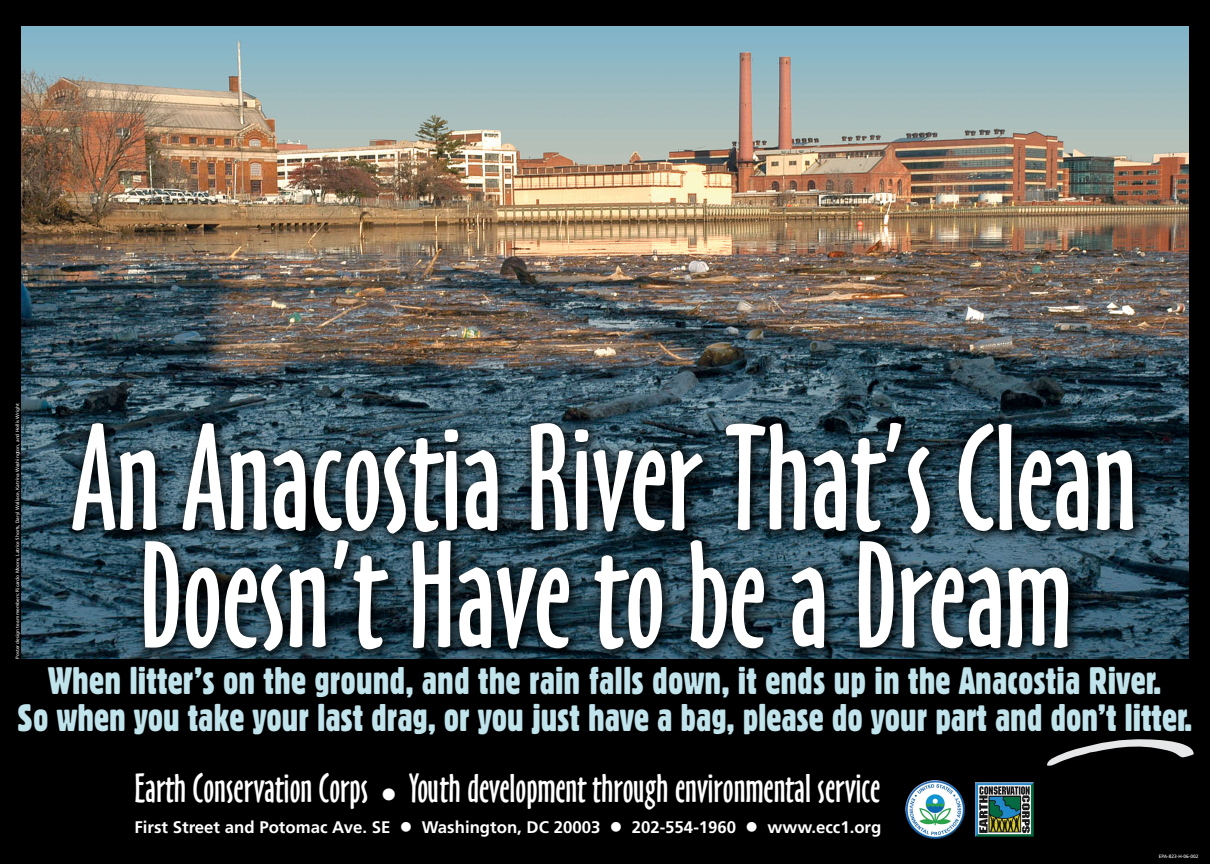
<style>
.page{position:relative;width:1210px;height:864px;background:#000}
.page>*{position:absolute;margin:0;border:0;box-sizing:border-box;transform-origin:0 0}
.t1{font:139.5px/117.3px "Oz Handicraft BT";letter-spacing:-.005em;color:#fff;text-align:center}
.t2{font:37.5px "Oz Handicraft BT";color:#fff}
.t3{font:37.2px/37.2px "Gothic 821 Condensed BT";color:#c0e3ec;text-align:center}
.t4{font:700 16.8px "Frutiger";color:#fff}
.t5{font:4.8px "Frutiger";color:#fff}
</style>
<div class="page">
<img style="left:22px;top:26px;width:1166px;height:633px">
<div style="left:61px;top:412px;width:1087px;height:254px;background:#000;opacity:.75"></div>
<img style="left:906px;top:780px;width:58px;height:59px">
<img style="left:975px;top:783px;width:58px;height:54px">
<svg style="left:1047px;top:739px;width:146px;height:27px"></svg>
<p class="t5" style="left:15px;top:659px;width:257px;rotate:-90deg">Poster design team members: Ricardo Moore, Latrice Shorts, Daryl Wallace, Katrina Washington, and Hollis Wright</p>
<p class="t3" style="left:17px;top:662px;width:1176px">When litter’s on the ground, and the rain falls down, it ends up in the Anacostia River.<br>So when you take your last drag, or you just have a bag, please do your part and don’t litter.</p>
<h1 class="t1" style="left:73px;top:422px;width:1066px">An Anacostia River That’s Clean<br>Doesn’t Have to be a Dream</h1>
<p class="t2" style="left:134px;top:767px;width:747px">Earth Conservation Corps ● Youth development through environmental service</p>
<p class="t4" style="left:134px;top:818px;width:748px">First Street and Potomac Ave. SE ● Washington, DC 20003 ● 202-554-1960 ● www.ecc1.org</p>
<p class="t5" style="left:1158px;top:853px;width:41px">EPA-823-H-06-002</p>
</div>
